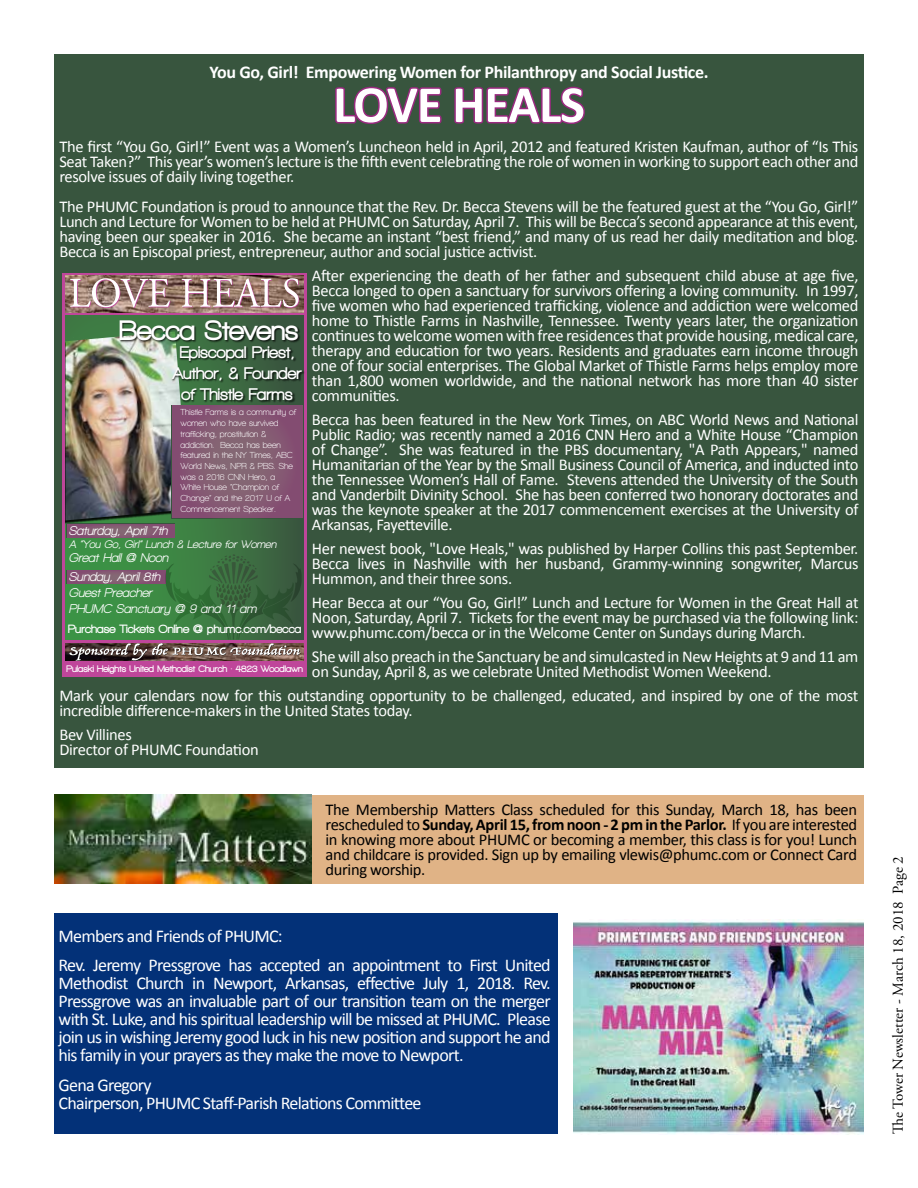
<style>
.page{position:relative;width:918px;height:1188px;background:#fff}
.page>*{position:absolute;margin:0;border:0;box-sizing:border-box;transform-origin:0 0}
.t1{font:700 52.5px "Calibri";letter-spacing:-.02em;color:#fff}
.t2{font:900 28.95px "Walkway";color:#fff;scale:.94 1}
.t3{font:18px/18px "Calibri";letter-spacing:-.04em;color:#fff}
.t4{font:700 18px "Calibri";letter-spacing:-.02em;color:#fff}
.t5{font:900 17.4px/20.9px "Walkway";color:#fff;text-align:center;scale:.94 1}
.t6{font:16.5px/15px "Calibri";letter-spacing:-.02em;color:#fff;text-align:justify}
.t7{font:16.5px/15px "Calibri";letter-spacing:-.02em;color:#000;text-align:justify}
.t8{font:15px "Adobe Garamond Pro";color:#000}
.t9{font:italic 800 13.05px/15.6px "Walkway";color:#fff;scale:.94 1}
.t10{font:900 12.3px "Walkway";color:#fff;scale:.94 1}
.t11{font:italic 800 11.25px "Walkway";color:#fff;scale:.94 1}
.t12{font:900 9.75px "Walkway";color:#fff;scale:.94 1}
.t13{font:700 9px/10.6px "Walkway";color:#fff;scale:.94 1}
.s1{font-weight:700}
</style>
<div class="page">
<div style="left:54px;top:914px;width:503px;height:220px;background:#033178"></div>
<div style="left:54px;top:54px;width:810px;height:714px;background:#38553e"></div>
<img style="left:574px;top:919px;width:290px;height:215px">
<svg style="left:335px;top:86px;width:107px;height:38px"></svg>
<svg style="left:454px;top:86px;width:131px;height:38px"></svg>
<div style="left:62px;top:273px;width:245px;height:404px;background:#bf469a"></div>
<img style="left:65px;top:275px;width:238px;height:386px">
<svg style="left:65px;top:316px;width:239px;height:324px;background:#3d7643"></svg>
<img style="left:65px;top:331px;width:124px;height:194px">
<img style="left:65px;top:332px;width:124px;height:188px">
<svg style="left:172px;top:406px;width:130px;height:112px;background:#845872"></svg>
<svg style="left:67px;top:524px;width:107px;height:14px"></svg>
<div style="left:67px;top:570px;width:98px;height:14px;background:#834c71"></div>
<img style="left:171px;top:343px;width:134px;height:63px">
<img style="left:119px;top:315px;width:183px;height:34px">
<svg style="left:69px;top:554px;width:233px;height:107px;background:#4b7149"></svg>
<svg style="left:70px;top:278px;width:101px;height:30px;background:#ae938e"></svg>
<svg style="left:182px;top:278px;width:117px;height:30px;background:#aa8e89"></svg>
<div style="left:312px;top:795px;width:552px;height:88px;background:#e0b386"></div>
<img style="left:54px;top:795px;width:258px;height:88px">
<p class="t4" style="left:210px;top:61px;width:501px">You Go, Girl! Empowering Women for Philanthropy and Social Justice.</p>
<h1 class="t1" style="left:333px;top:71px;width:253px">LOVE HEALS</h1>
<p class="t6" style="left:59px;top:139px;width:801px">The first “You Go, Girl!” Event was a Women’s Luncheon held in April, 2012 and featured Kristen Kaufman, author of “Is This Seat Taken?” This year’s women’s lecture is the fifth event celebrating the role of women in working to support each other and resolve issues of daily living together.</p>
<p class="t6" style="left:59px;top:199px;width:801px">The PHUMC Foundation is proud to announce that the Rev. Dr. Becca Stevens will be the featured guest at the “You Go, Girl!” Lunch and Lecture for Women to be held at PHUMC on Saturday, April 7. This will be Becca’s second appearance at this event, having been our speaker in 2016. She became an instant “best friend,” and many of us read her daily meditation and blog.<br>Becca is an Episcopal priest, entrepreneur, author and social justice activist.</p>
<p class="t6" style="left:312px;top:268px;width:548px">After experiencing the death of her father and subsequent child abuse at age five, Becca longed to open a sanctuary for survivors offering a loving community. In 1997, five women who had experienced trafficking, violence and addiction were welcomed home to Thistle Farms in Nashville, Tennessee. Twenty years later, the organization continues to welcome women with free residences that provide housing, medical care, therapy and education for two years. Residents and graduates earn income through one of four social enterprises. The Global Market of Thistle Farms helps employ more than 1,800 women worldwide, and the national network has more than 40 sister communities.</p>
<p class="t6" style="left:312px;top:412px;width:548px">Becca has been featured in the New York Times, on ABC World News and National Public Radio; was recently named a 2016 CNN Hero and a White House “Champion of Change”. She was featured in the PBS documentary, "A Path Appears," named Humanitarian of the Year by the Small Business Council of America, and inducted into the Tennessee Women’s Hall of Fame. Stevens attended the University of the South and Vanderbilt Divinity School. She has been conferred two honorary doctorates and was the keynote speaker at the 2017 commencement exercises at the University of Arkansas, Fayetteville.</p>
<p class="t6" style="left:312px;top:541px;width:548px">Her newest book, "Love Heals," was published by Harper Collins this past September.<br>Becca lives in Nashville with her husband, Grammy-winning songwriter, Marcus Hummon, and their three sons.</p>
<p class="t6" style="left:312px;top:595px;width:548px">Hear Becca at our “You Go, Girl!” Lunch and Lecture for Women in the Great Hall at Noon, Saturday, April 7. Tickets for the event may be purchased via the following link: www.phumc.com/becca or in the Welcome Center on Sundays during March.</p>
<p class="t6" style="left:312px;top:649px;width:548px">She will also preach in the Sanctuary be and simulcasted in New Heights at 9 and 11 am on Sunday, April 8, as we celebrate United Methodist Women Weekend.</p>
<p class="t6" style="left:59px;top:688px;width:800px">Mark your calendars now for this outstanding opportunity to be challenged, educated, and inspired by one of the most incredible difference-makers in the United States today.</p>
<p class="t6" style="left:59px;top:727px;width:201px">Bev Villines<br>Director of PHUMC Foundation</p>
<h2 class="t2" style="left:120px;top:315px;width:192px">Becca Stevens</h2>
<p class="t5" style="left:173px;top:342px;width:138px">Episcopal Priest,<br>Author, &amp; Founder of Thistle Farms</p>
<p class="t13" style="left:181px;top:407px;width:124px">Thistle Farms is a community of women who have survived trafficking, prostitution &amp; addiction. Becca has been featured in the NY Times, ABC<br>World News, NPR &amp; PBS. She was a 2016 CNN Hero, a<br>White House “Champion of<br>Change” and the 2017 U of A<br>Commencement Speaker.</p>
<p class="t9" style="left:69px;top:517px;width:107px;line-height:27.2px">Saturday, April 7th<br>Great Hall @ Noon</p>
<p class="t11" style="left:69px;top:538px;width:222px">A “You Go, Girl” Lunch &amp; Lecture for Women</p>
<p class="t9" style="left:69px;top:569px;width:201px">Sunday, April 8th<br>Guest Preacher<br>PHUMC Sanctuary @ 9 and 11 am</p>
<p class="t10" style="left:68px;top:623px;width:250px">Purchase Tickets Online @ phumc.com/becca</p>
<p class="t12" style="left:66px;top:663px;width:253px">Pulaski Heights United Methodist Church · 4823 Woodlawn</p>
<p class="t7" style="left:326px;top:802px;width:533px">The Membership Matters Class scheduled for this Sunday, March 18, has been rescheduled to <span class="s1">Sunday, April 15, from noon - 2 pm in the Parlor.</span> If you are interested in knowing more about PHUMC or becoming a member, this class is for you! Lunch and childcare is provided. Sign up by emailing vlewis@phumc.com or Connect Card during worship.</p>
<p class="t3" style="left:59px;top:922px;width:494px;line-height:28.5px">Members and Friends of PHUMC:<br>Rev. Jeremy Pressgrove has accepted an appointment to First United</p>
<p class="t3" style="left:59px;top:974px;width:494px;text-align:justify">Methodist Church in Newport, Arkansas, effective July 1, 2018. Rev.<br>Pressgrove was an invaluable part of our transition team on the merger with St. Luke, and his spiritual leadership will be missed at PHUMC. Please join us in wishing Jeremy good luck in his new position and support he and his family in your prayers as they make the move to Newport.</p>
<p class="t3" style="left:59px;top:1076px;width:365px">Gena Gregory<br>Chairperson, PHUMC Staff-Parish Relations Committee</p>
<p class="t8" style="left:889px;top:1134px;width:280px;rotate:-90deg">The Tower Newsletter - March 18, 2018 Page 2</p>
</div>
